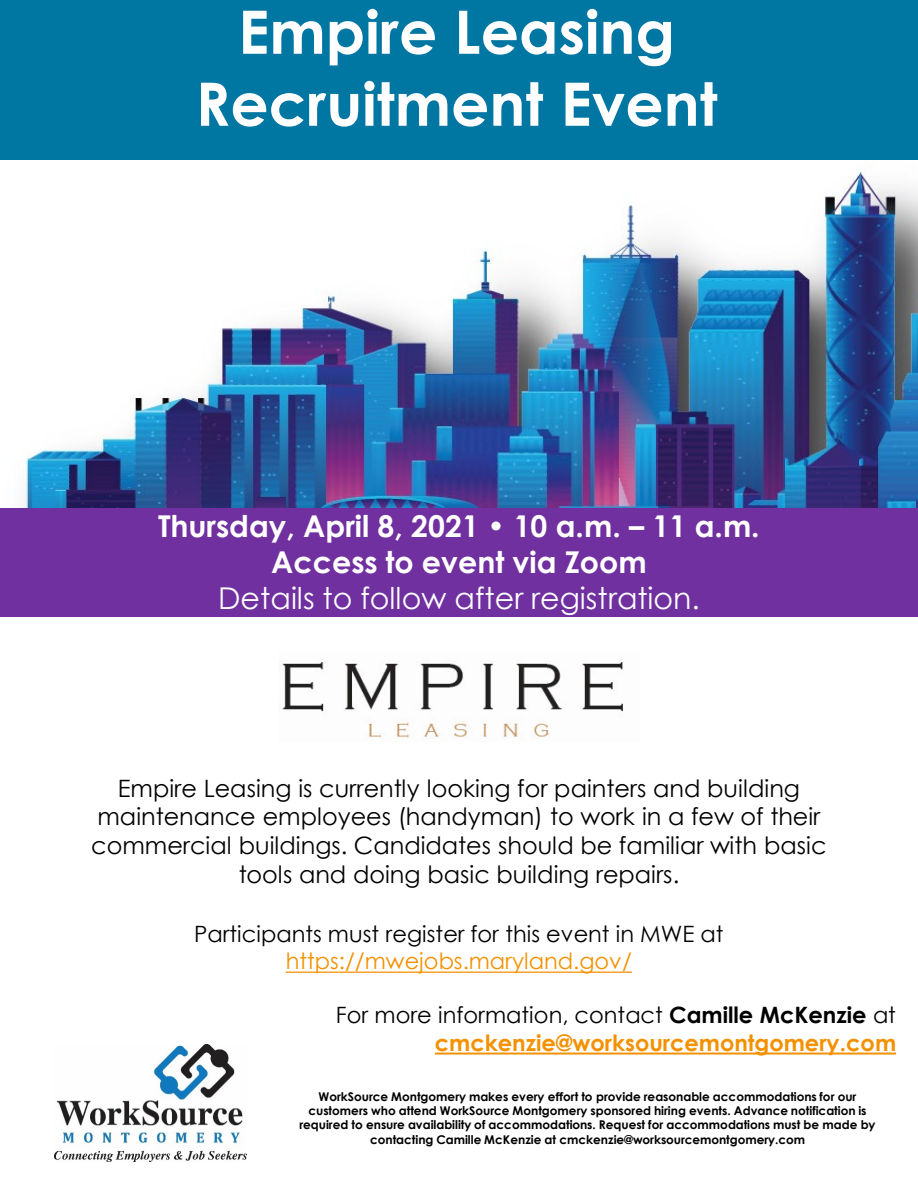
<style>
.page{position:relative;width:918px;height:1188px;background:#fff}
.page>*{position:absolute;margin:0;border:0;box-sizing:border-box;transform-origin:0 0}
.t1{font:700 60px "Century Gothic";color:#fff}
.t2{font:700 30px "Century Gothic";color:#fff}
.t3{font:30px "Century Gothic";color:#fff}
.t4{font:24px/28.8px "Century Gothic";color:#000;text-align:center}
.t5{font:22.5px "Century Gothic";color:#000}
.t6{font:700 22.5px "Century Gothic";color:#f49100}
.t7{font:22.5px "Century Gothic";color:#f49100}
.t8{font:700 12px/14.4px "Century Gothic";color:#000;text-align:center}
.s1{font-weight:700}
.s2{font-family:"Arial"}
</style>
<div class="page">
<img style="left:54px;top:1045px;width:192px;height:116px">
<div style="left:0;top:508px;width:918px;height:109px;background:#7030a0"></div>
<div style="left:0;top:0;width:918px;height:160px;background:#0076a3"></div>
<svg style="left:286px;top:972px;width:346px;height:1px"></svg>
<svg style="left:435px;top:1053px;width:461px;height:2px"></svg>
<img style="left:23px;top:169px;width:895px;height:339px">
<img style="left:282px;top:662px;width:341px;height:76px">
<p class="t1" style="left:238px;top:-14px;width:438px">Empire Leasing</p>
<p class="t1" style="left:196px;top:58px;width:524px">Recruitment Event</p>
<p class="t2" style="left:158px;top:504px;width:603px">Thursday, April 8, 2021 • 10 a.m. – 11 a.m.</p>
<p class="t2" style="left:271px;top:540px;width:377px">Access to event via Zoom</p>
<p class="t3" style="left:218px;top:577px;width:483px">Details to follow after registration.</p>
<p class="t4" style="left:91px;top:773px;width:737px">Empire Leasing is currently looking for painters and building maintenance employees (handyman) to work in a few of their commercial buildings. Candidates should be familiar with basic tools and doing basic building repairs.</p>
<p class="t5" style="left:194px;top:919px;width:531px">Participants must register for this event in MWE at</p>
<p class="t7" style="left:286px;top:946px;width:348px">https://mwejobs.maryland.gov/</p>
<p class="t5" style="left:336px;top:1000px;width:562px">For more information, contact <span class="s1">Camille McKenzie</span> at</p>
<p class="t6" style="left:435px;top:1025px;width:463px">cmckenzie@worksourcemontgomery.com</p>
<p class="t8" style="left:299px;top:1088px;width:578px">WorkSource Montgomery makes every e<span class="s2">ff</span>ort to provide reasonable accommodations for our customers who attend WorkSource Montgomery sponsored hiring events. Advance notification is required to ensure availability of accommodations. Request for accommodations must be made by contacting Camille McKenzie at cmckenzie@worksourcemontgomery.com</p>
</div>
